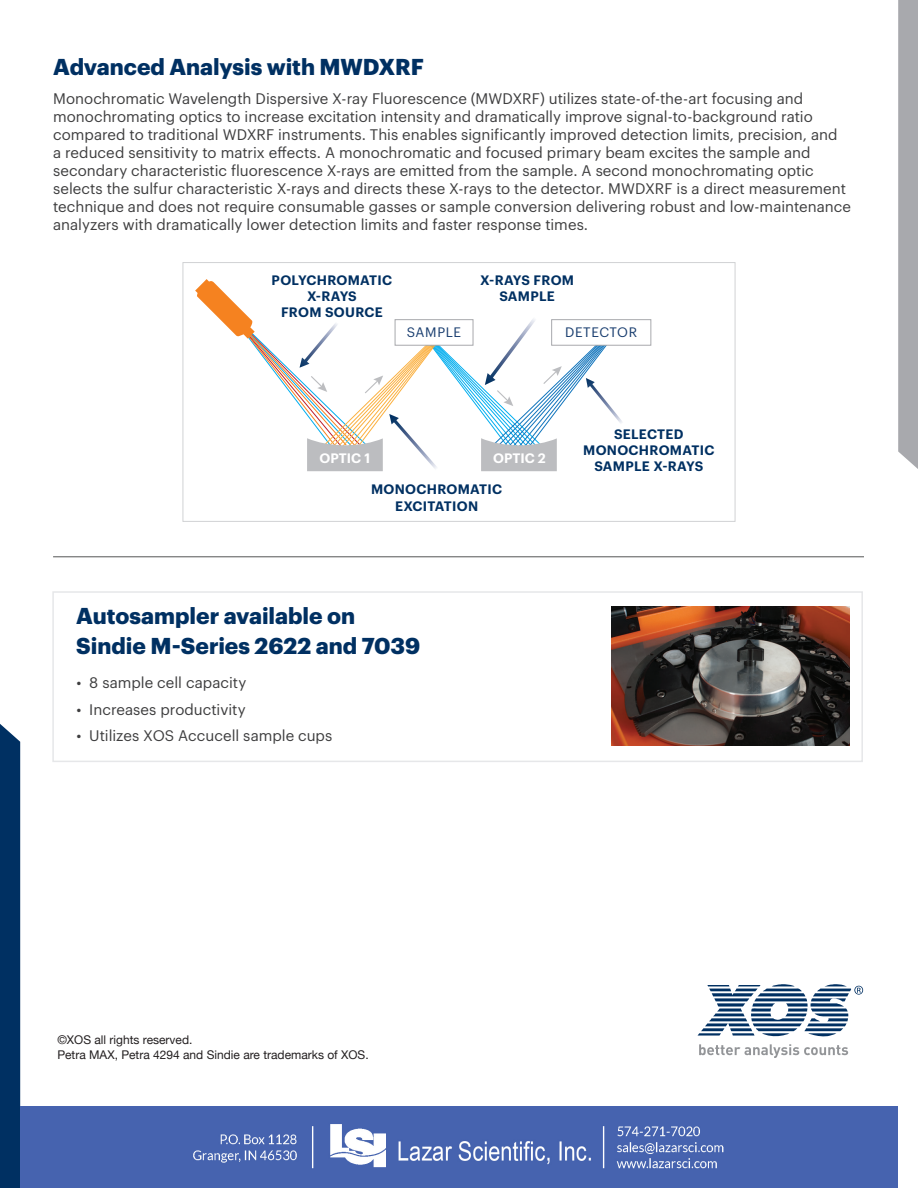
<style>
.page{position:relative;width:918px;height:1188px;background:#fff}
.page>*{position:absolute;margin:0;border:0;box-sizing:border-box;transform-origin:0 0}
.Figure_Text{font:700 22.5px "Graphik";color:#003062}
.Body_Copy{font:15px/18px "Graphik";color:#3e3e3f}
.t1{font:600 13.35px/16px "Graphik";letter-spacing:.02em;color:#003062;text-align:center}
.t2{font:13.35px "Graphik";letter-spacing:.045em;color:#173c6e}
.t3{font:600 13.35px "Graphik";color:#fff}
.t4{font:12px "Helvetica Neue";color:#231f20}
</style>
<div class="page">
<svg style="left:898px;top:0;width:20px;height:469px;background:#abacb0"></svg>
<div style="left:551px;top:319px;width:100px;height:27px;border:1px solid #a8a9ad"></div>
<svg style="left:195px;top:279px;width:428px;height:192px"></svg>
<div style="left:183px;top:262px;width:552px;height:260px;border:1px solid #d1d2d4"></div>
<hr style="left:53px;top:557px;width:811px;height:1px;background:#545555">
<svg style="left:52px;top:591px;width:811px;height:171px"></svg>
<img style="left:611px;top:606px;width:239px;height:140px">
<svg style="left:698px;top:984px;width:165px;height:53px"></svg>
<svg style="left:699px;top:1044px;width:149px;height:14px"></svg>
<div style="left:0;top:724px;width:20px;height:464px;background:#003062"></div>
<img style="left:21px;top:1107px;width:876px;height:81px">
<p class="Figure_Text" style="left:53px;top:49px;width:372px">Advanced Analysis with MWDXRF</p>
<p class="Body_Copy" style="left:53px;top:88px;width:799px">Monochromatic Wavelength Dispersive X-ray Fluorescence (MWDXRF) utilizes state-of-the-art focusing and monochromating optics to increase excitation intensity and dramatically improve signal-to-background ratio compared to traditional WDXRF instruments. This enables significantly improved detection limits, precision, and<br>a reduced sensitivity to matrix effects. A monochromatic and focused primary beam excites the sample and secondary characteristic fluorescence X-rays are emitted from the sample. A second monochromating optic selects the sulfur characteristic X-rays and directs these X-rays to the detector. MWDXRF is a direct measurement technique and does not require consumable gasses or sample conversion delivering robust and low-maintenance analyzers with dramatically lower detection limits and faster response times.</p>
<p class="t1" style="left:272px;top:271px;width:122px">POLYCHROMATIC<br>X-RAYS<br>FROM SOURCE</p>
<p class="t1" style="left:480px;top:271px;width:95px">X-RAYS FROM<br>SAMPLE</p>
<p class="t2" style="left:407px;top:322px;width:56px">SAMPLE</p>
<p class="t2" style="left:565px;top:322px;width:74px">DETECTOR</p>
<p class="t3" style="left:319px;top:448px;width:52px">OPTIC 1</p>
<p class="t3" style="left:493px;top:448px;width:54px">OPTIC 2</p>
<p class="t1" style="left:371px;top:480px;width:133px">MONOCHROMATIC<br>EXCITATION</p>
<p class="Figure_Text" style="left:76px;top:598px;width:280px">Autosampler available on</p>
<p class="Figure_Text" style="left:76px;top:629px;width:345px">Sindie M-Series 2622 and 7039</p>
<p class="Body_Copy" style="left:76px;top:673px;width:172px">• 8 sample cell capacity</p>
<p class="Body_Copy" style="left:76px;top:699px;width:171px">• Increases productivity</p>
<p class="Body_Copy" style="left:76px;top:725px;width:257px">• Utilizes XOS Accucell sample cups</p>
<p class="t1" style="left:583px;top:425px;width:133px">SELECTED<br>MONOCHROMATIC<br>SAMPLE X-RAYS</p>
<p class="t4" style="left:57px;top:1031px;width:137px">©XOS all rights reserved.</p>
<p class="t4" style="left:57px;top:1046px;width:313px">Petra MAX, Petra 4294 and Sindie are trademarks of XOS.</p>
</div>
